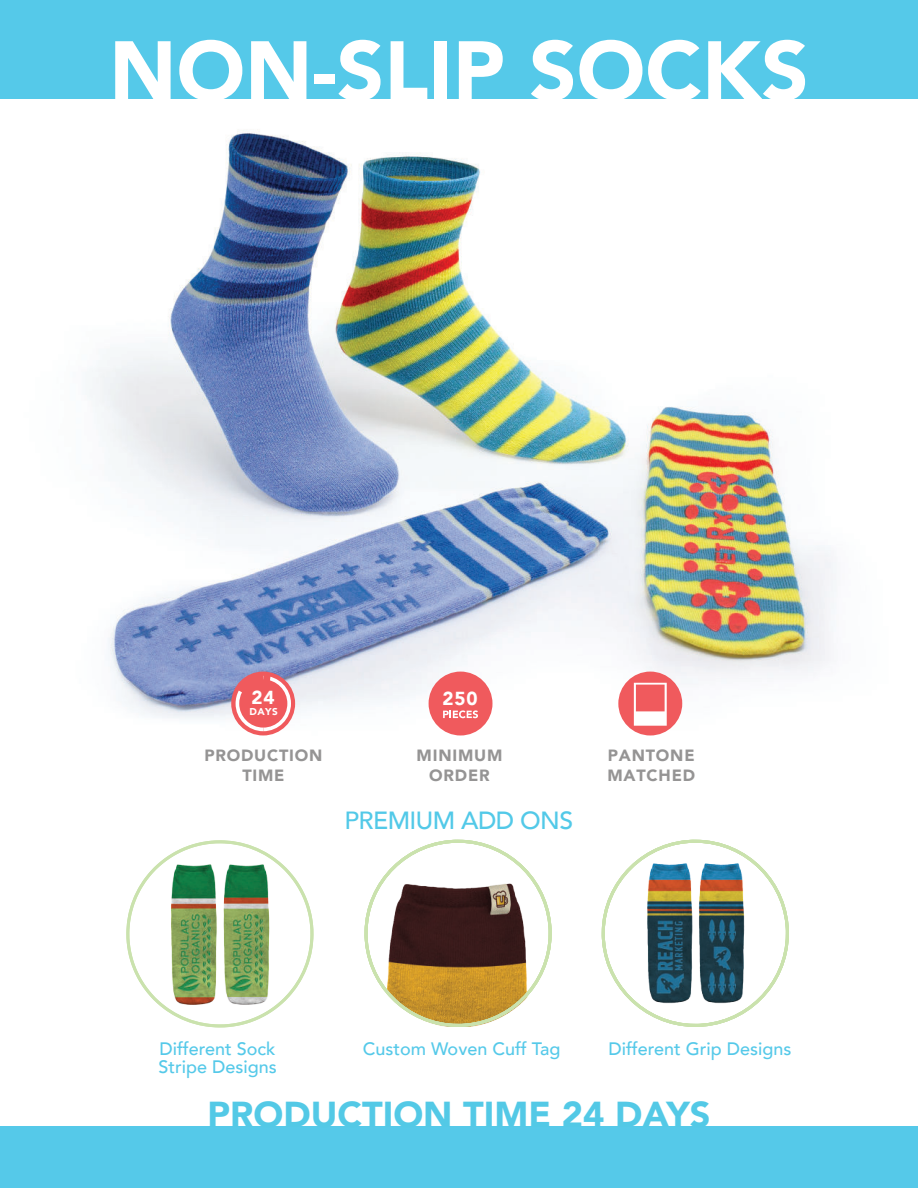
<style>
.page{position:relative;width:918px;height:1188px;background:#fff}
.page>*{position:absolute;margin:0;border:0;box-sizing:border-box;transform-origin:0 0}
.t1{font:900 82.5px "Avenir";color:#fff}
.t2{font:900 36px "Avenir";color:#53c9e6}
.t3{font:500 24.75px "Avenir";letter-spacing:-.02em;color:#52c9e8}
.t4{font:900 18.75px "Avenir";color:#fff}
.t5{font:500 18px/18px "Avenir";color:#55c9e9}
.t6{font:900 16.35px/19.5px "Avenir";letter-spacing:.05em;color:#959494;text-align:center}
.t7{font:900 9.9px "Avenir";color:#fff}
</style>
<div class="page">
<div style="left:0;top:0;width:918px;height:99px;background:#55c9e9"></div>
<div style="left:0;top:1127px;width:918px;height:61px;background:#55c9e9"></div>
<img style="left:89px;top:130px;width:747px;height:606px">
<svg style="left:364px;top:839px;width:188px;height:188px"></svg>
<svg style="left:601px;top:839px;width:188px;height:188px"></svg>
<svg style="left:126px;top:840px;width:188px;height:188px"></svg>
<div style="left:231px;top:672px;width:64px;height:63px;background:#f05a5d;border-radius:50%"></div>
<svg style="left:236px;top:674px;width:55px;height:57px"></svg>
<div style="left:429px;top:672px;width:63px;height:63px;background:#f05a5d;border-radius:50%"></div>
<div style="left:618px;top:672px;width:64px;height:63px;background:#f05a5d;border-radius:50%"></div>
<svg style="left:443px;top:710px;width:35px;height:8px"></svg>
<svg style="left:634px;top:683px;width:33px;height:43px"></svg>
<h1 class="t1" style="left:109px;top:37px;width:701px">NON-SLIP SOCKS</h1>
<p class="t4" style="left:252px;top:687px;width:25px">24</p>
<p class="t4" style="left:442px;top:687px;width:37px">250</p>
<p class="t7" style="left:249px;top:705px;width:30px">DAYS</p>
<p class="t6" style="left:204px;top:746px;width:120px">PRODUCTION<br>TIME</p>
<p class="t6" style="left:417px;top:746px;width:87px">MINIMUM<br>ORDER</p>
<p class="t6" style="left:607px;top:746px;width:89px;text-align:left">PANTONE<br>MATCHED</p>
<h3 class="t3" style="left:344px;top:806px;width:230px">PREMIUM ADD ONS</h3>
<p class="t5" style="left:158px;top:1041px;width:120px">Different Sock<br>Stripe Designs</p>
<p class="t5" style="left:363px;top:1041px;width:199px">Custom Woven Cuff Tag</p>
<p class="t5" style="left:609px;top:1042px;width:184px">Different Grip Designs</p>
<h2 class="t2" style="left:207px;top:1100px;width:505px">PRODUCTION TIME 24 DAYS</h2>
</div>
